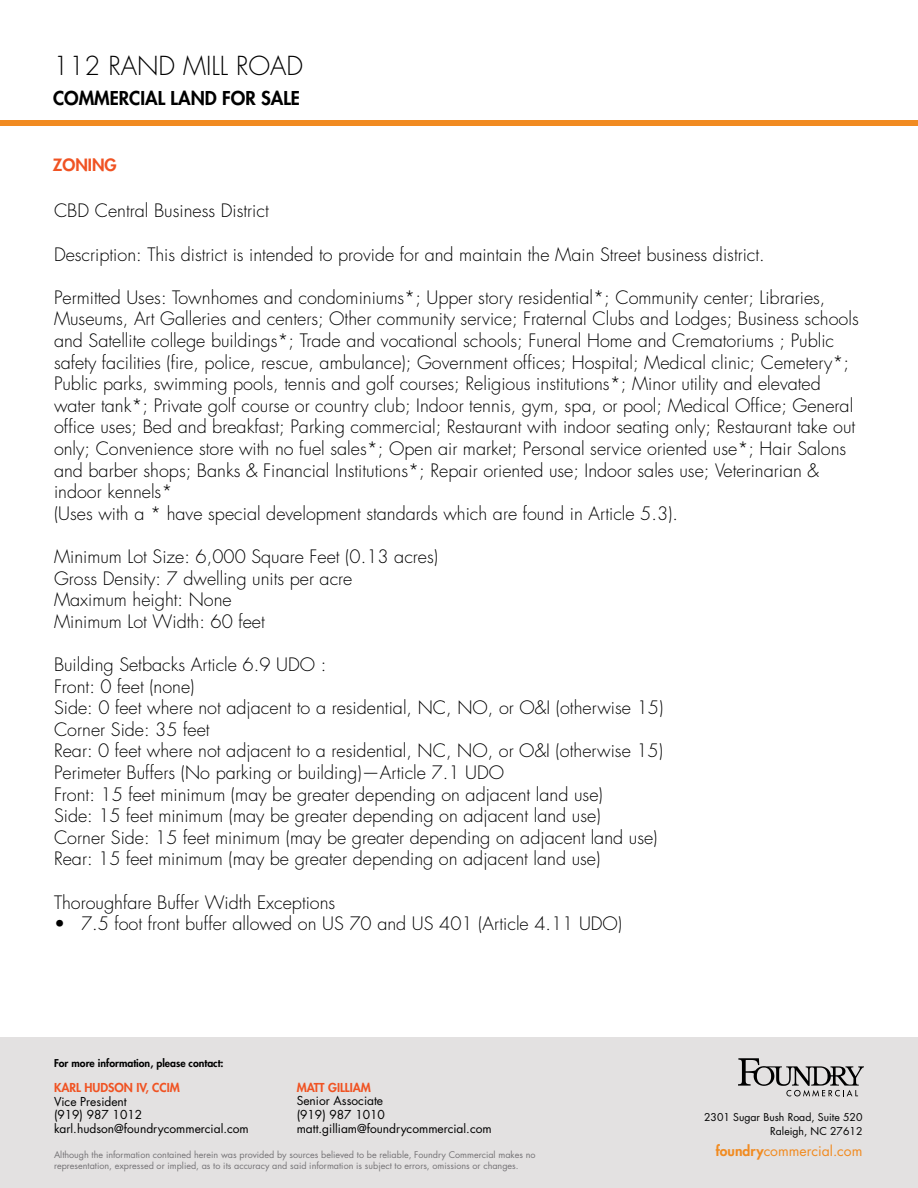
<style>
.page{position:relative;width:918px;height:1188px;background:#fff}
.page>*{position:absolute;margin:0;border:0;box-sizing:border-box;transform-origin:0 0}
.t1{font:300 25.5px "Futura Std";color:#000}
.t2{font:800 18.6px "Futura Std";color:#000}
.t3{font:300 18px/21.6px "Futura Std";color:#000}
.t4{font:800 16.5px "Futura Std";color:#f05323}
.t5{font:13.95px "Futura Std";color:#f18b21}
.t6{font:12px/13.8px "Futura Std";color:#000}
.t7{font:800 12px "Futura Std";color:#f05323}
.t8{font:10.5px/13.8px "Futura Std";color:#000;text-align:right}
.t9{font:800 10.5px "Futura Std";color:#000}
.t10{font:9px/10.8px "Futura Std";color:#757376}
.s1{font-weight:800}
</style>
<div class="page">
<div style="left:0;top:1037px;width:918px;height:151px;background:#e3e1e1"></div>
<svg style="left:738px;top:1058px;width:126px;height:39px"></svg>
<div style="left:0;top:120px;width:918px;height:5px;background:#f18b21"></div>
<h1 class="t1" style="left:53px;top:50px;width:252px">112 RAND MILL ROAD</h1>
<p class="t2" style="left:53px;top:86px;width:248px">COMMERCIAL LAND FOR SALE</p>
<p class="t4" style="left:53px;top:155px;width:65px">ZONING</p>
<p class="t3" style="left:54px;top:201px;width:216px">CBD Central Business District</p>
<p class="t3" style="left:54px;top:244px;width:712px">Description: This district is intended to provide for and maintain the Main Street business district.</p>
<p class="t3" style="left:54px;top:287px;width:806px">Permitted Uses: Townhomes and condominiums*; Upper story residential*; Community center; Libraries, Museums, Art Galleries and centers; Other community service; Fraternal Clubs and Lodges; Business schools and Satellite college buildings*; Trade and vocational schools; Funeral Home and Crematoriums ; Public safety facilities (fire, police, rescue, ambulance); Government offices; Hospital; Medical clinic; Cemetery*; Public parks, swimming pools, tennis and golf courses; Religious institutions*; Minor utility and elevated water tank*; Private golf course or country club; Indoor tennis, gym, spa, or pool; Medical Office; General office uses; Bed and breakfast; Parking commercial; Restaurant with indoor seating only; Restaurant take out only; Convenience store with no fuel sales*; Open air market; Personal service oriented use*; Hair Salons and barber shops; Banks &amp; Financial Institutions*; Repair oriented use; Indoor sales use; Veterinarian &amp; indoor kennels*<br>(Uses with a * have special development standards which are found in Article 5.3).</p>
<p class="t3" style="left:54px;top:546px;width:386px">Minimum Lot Size: 6,000 Square Feet (0.13 acres)<br>Gross Density: 7 dwelling units per acre<br>Maximum height: None<br>Minimum Lot Width: 60 feet</p>
<p class="t3" style="left:54px;top:654px;width:611px">Building Setbacks Article 6.9 UDO :<br>Front: 0 feet (none)<br>Side: 0 feet where not adjacent to a residential, NC, NO, or O&amp;I (otherwise 15)<br>Corner Side: 35 feet<br>Rear: 0 feet where not adjacent to a residential, NC, NO, or O&amp;I (otherwise 15)<br>Perimeter Buffers (No parking or building)—Article 7.1 UDO<br>Front: 15 feet minimum (may be greater depending on adjacent land use)<br>Side: 15 feet minimum (may be greater depending on adjacent land use)<br>Corner Side: 15 feet minimum (may be greater depending on adjacent land use)<br>Rear: 15 feet minimum (may be greater depending on adjacent land use)</p>
<p class="t3" style="left:54px;top:892px;width:283px">Thoroughfare Buffer Width Exceptions</p>
<p class="t3" style="left:54px;top:913px;width:570px">• 7.5 foot front buffer allowed on US 70 and US 401 (Article 4.11 UDO)</p>
<p class="t9" style="left:54px;top:1056px;width:171px">For more information, please contact:</p>
<p class="t7" style="left:54px;top:1080px;width:85px">JAMES MATTOX</p>
<p class="t6" style="left:54px;top:1094px;width:100px">Managing Director</p>
<p class="t6" style="left:87px;top:1108px;width:57px">576 2696</p>
<p class="t6" style="left:54px;top:1122px;width:204px">james.mattox@foundryco mercial.com</p>
<p class="t7" style="left:54px;top:1080px;width:127px">KARL HUDSON IV, CCIM</p>
<p class="t6" style="left:54px;top:1094px;width:196px">Vice President<br>(919) 987 1012 karl.hudson@foundrycommercial.com</p>
<p class="t7" style="left:297px;top:1079px;width:76px">MATT GILLIAM</p>
<p class="t6" style="left:297px;top:1094px;width:196px">Senior Associate<br>(919) 987 1010 matt.gilliam@foundrycommercial.com</p>
<p class="t7" style="left:279px;top:1080px;width:127px">KARL HUDSON IV, CCIM</p>
<p class="t6" style="left:279px;top:1094px;width:196px">Vice President<br>(919) 987 1012 karl.hudson@foundrycommercial.com</p>
<p class="t10" style="left:54px;top:1150px;width:483px">Although the information contained herein was provided by sources believed to be reliable, Foundry Commercial makes no representation, expressed or implied, as to its accuracy and said information is subject to errors, omissions or changes.</p>
<p class="t8" style="left:704px;top:1111px;width:160px">2301 Sugar Bush Road, Suite 520<br>Raleigh, NC 27612</p>
<p class="t5" style="left:716px;top:1141px;width:148px"><span class="s1">foundry</span>commercial.com</p>
</div>
